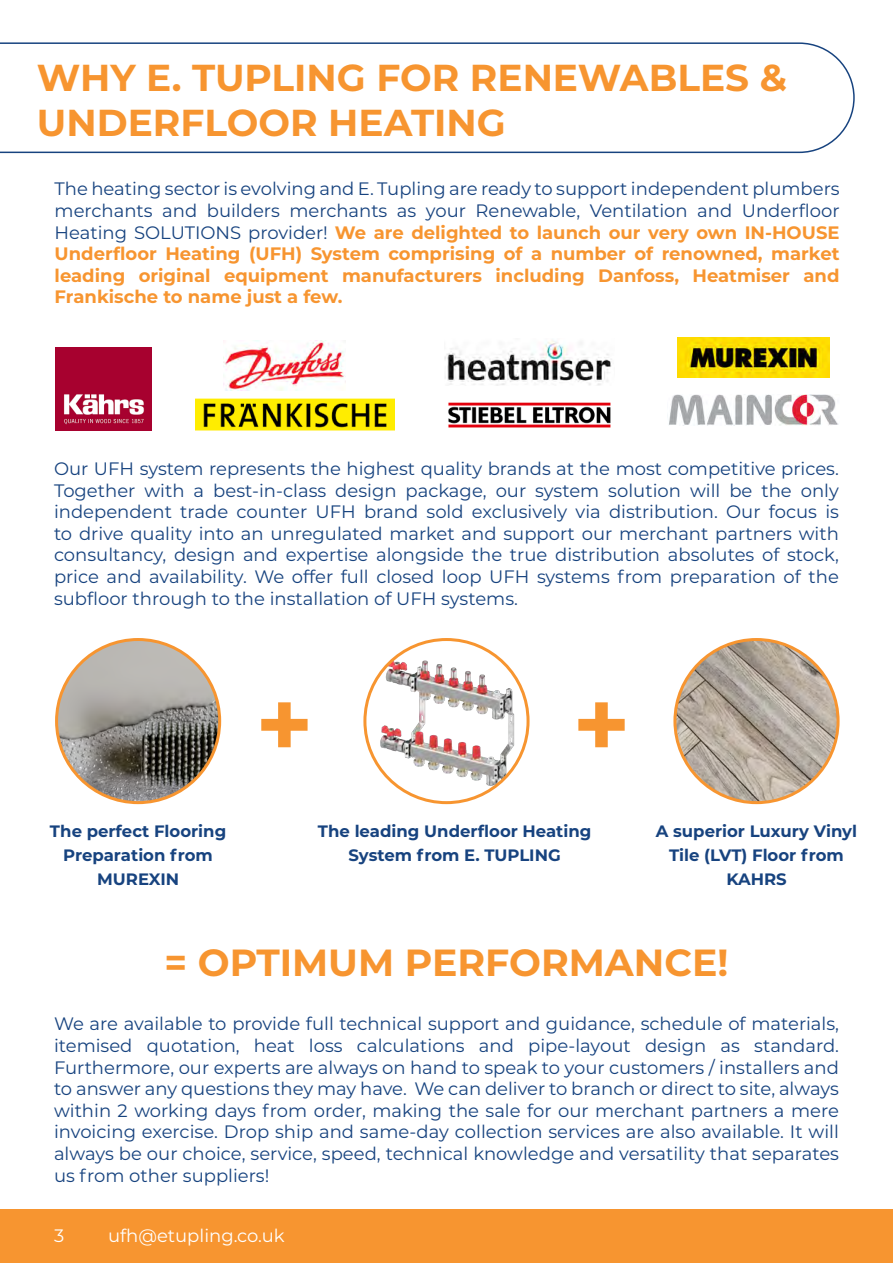
<style>
.page{position:relative;width:893px;height:1263px;background:#fff}
.page>*{position:absolute;margin:0;border:0;box-sizing:border-box;transform-origin:0 0}
.t1{font:700 97.2px "Montserrat";color:#f79530}
.t2{font:700 37.8px "Montserrat";color:#f79530}
.t3{font:700 37.5px/45px "Montserrat";color:#f79530}
.t4{font:18px/21.6px "Montserrat";color:#17437f;text-align:justify}
.t5{font:700 18px/21.6px "Montserrat";color:#f79530;text-align:justify}
.t6{font:18px "Montserrat";color:#fff}
.t7{font:700 16.5px/24px "Montserrat";color:#17437f;text-align:center}
.s1{font-weight:400;color:#17437f}
</style>
<div class="page">
<div style="left:0;top:1210px;width:893px;height:53px;background:#f79530"></div>
<svg style="left:0;top:42px;width:855px;height:111px"></svg>
<img style="left:57px;top:639px;width:163px;height:164px;border-radius:82px">
<div style="left:55px;top:638px;width:166px;height:166px;border:3px solid #f79530;border-radius:50%"></div>
<svg style="left:365px;top:639px;width:163px;height:164px"></svg>
<img style="left:365px;top:651px;width:163px;height:140px">
<img style="left:675px;top:639px;width:163px;height:164px;border-radius:82px">
<img style="left:448px;top:402px;width:163px;height:26px">
<img style="left:55px;top:347px;width:96px;height:83px">
<img style="left:224px;top:341px;width:121px;height:50px">
<img style="left:444px;top:340px;width:168px;height:45px">
<img style="left:677px;top:337px;width:152px;height:40px">
<img style="left:669px;top:395px;width:170px;height:31px">
<img style="left:196px;top:399px;width:199px;height:31px">
<p class="t3" style="left:37px;top:54px;width:751px">WHY E. TUPLING FOR RENEWABLES &amp;<br>UNDERFLOOR HEATING</p>
<p class="t5" style="left:55px;top:177px;width:786px"><span class="s1">The heating sector is evolving and E. Tupling are ready to support independent plumbers merchants and builders merchants as your Renewable, Ventilation and Underfloor Heating SOLUTIONS provider!</span> We are delighted to launch our very own IN-HOUSE Underfloor Heating (UFH) System comprising of a number of renowned, market leading original equipment manufacturers including Danfoss, Heatmiser and Frankische to name just a few.</p>
<p class="t4" style="left:54px;top:457px;width:786px">Our UFH system represents the highest quality brands at the most competitive prices.<br>Together with a best-in-class design package, our system solution will be the only independent trade counter UFH brand sold exclusively via distribution. Our focus is to drive quality into an unregulated market and support our merchant partners with consultancy, design and expertise alongside the true distribution absolutes of stock, price and availability. We offer full closed loop UFH systems from preparation of the subfloor through to the installation of UFH systems.</p>
<p class="t1" style="left:255px;top:654px;width:60px">+</p>
<p class="t1" style="left:572px;top:654px;width:60px">+</p>
<p class="t7" style="left:50px;top:818px;width:178px">The perfect Flooring<br>Preparation from<br>MUREXIN</p>
<p class="t7" style="left:318px;top:818px;width:275px">The leading Underfloor Heating<br>System from E. TUPLING</p>
<p class="t7" style="left:656px;top:818px;width:203px">A superior Luxury Vinyl<br>Tile (LVT) Floor from<br>KAHRS</p>
<p class="t2" style="left:165px;top:935px;width:565px">= OPTIMUM PERFORMANCE!</p>
<p class="t4" style="left:54px;top:1012px;width:786px">We are available to provide full technical support and guidance, schedule of materials, itemised quotation, heat loss calculations and pipe-layout design as standard.<br>Furthermore, our experts are always on hand to speak to your customers / installers and to answer any questions they may have. We can deliver to branch or direct to site, always within 2 working days from order, making the sale for our merchant partners a mere invoicing exercise. Drop ship and same-day collection services are also available. It will always be our choice, service, speed, technical knowledge and versatility that separates us from other suppliers!</p>
<p class="t6" style="left:54px;top:1223px;width:12px">3</p>
<p class="t6" style="left:108px;top:1223px;width:178px">ufh@etupling.co.uk</p>
</div>
